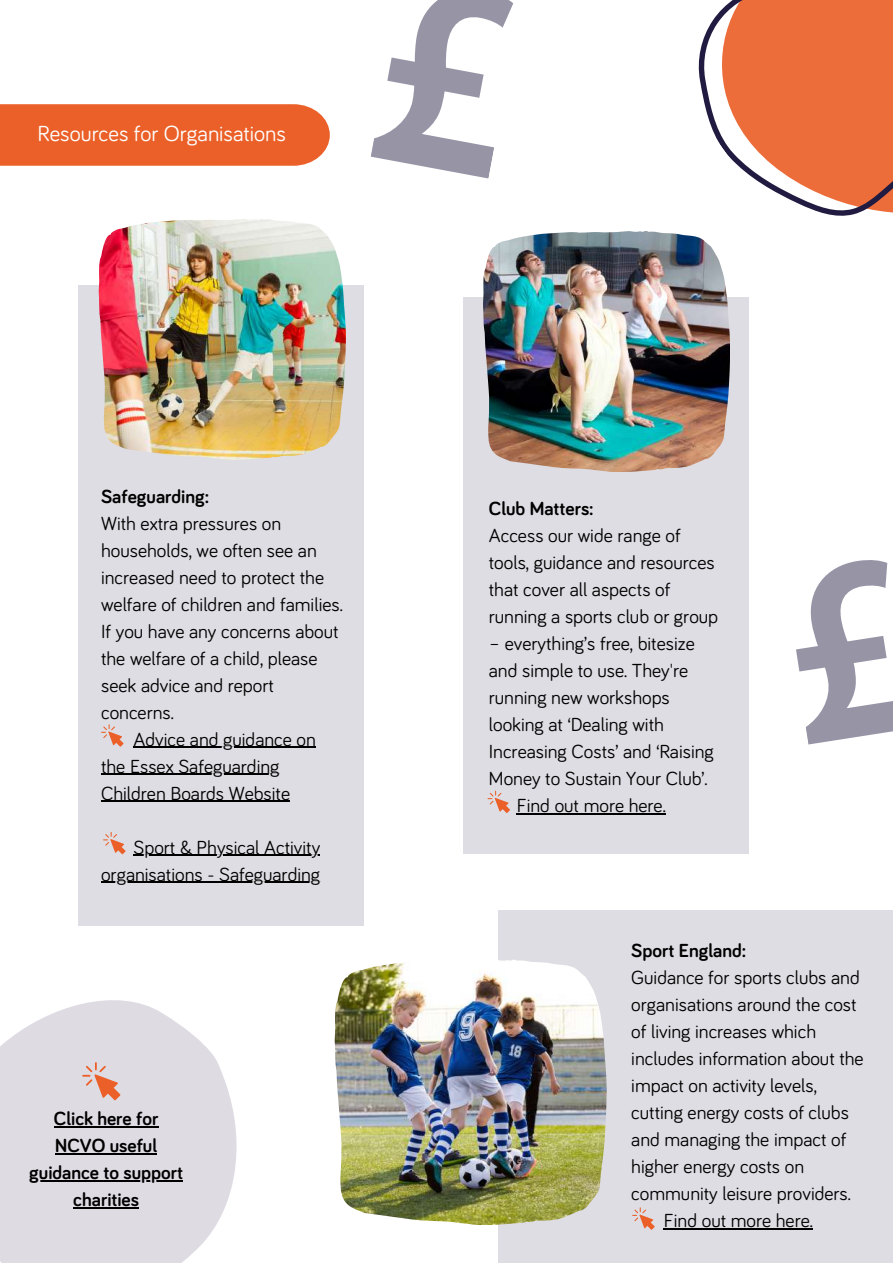
<style>
.page{position:relative;width:893px;height:1264px;background:#fff}
.page>*{position:absolute;margin:0;border:0;box-sizing:border-box;transform-origin:0 0}
.t1{font:22.5px "Bariol";color:#fefefd}
.t2{font:19.5px/27px "Bariol";color:#000}
.t3{font:700 19.5px/27px "Bariol";color:#000;text-align:center}
</style>
<div class="page">
<div style="left:0;top:104px;width:330px;height:62px;background:#eb6028"></div>
<svg style="left:698px;top:0;width:194px;height:216px;fill:#ec6d3a"></svg>
<div style="left:78px;top:285px;width:286px;height:640px;background:#dedde3"></div>
<img style="left:99px;top:219px;width:246px;height:240px">
<hr style="left:133px;top:746px;width:183px;height:2px;background:#000">
<hr style="left:101px;top:773px;width:178px;height:1px;background:#000">
<hr style="left:101px;top:800px;width:189px;height:1px;background:#000">
<hr style="left:133px;top:854px;width:187px;height:1px;background:#000">
<hr style="left:101px;top:881px;width:219px;height:1px;background:#000">
<svg style="left:101px;top:724px;width:23px;height:22px"></svg>
<svg style="left:103px;top:832px;width:23px;height:22px"></svg>
<div style="left:462px;top:297px;width:286px;height:557px;background:#dedde3"></div>
<img style="left:483px;top:231px;width:246px;height:241px">
<hr style="left:516px;top:813px;width:149px;height:1px;background:#000">
<svg style="left:487px;top:790px;width:23px;height:23px"></svg>
<div style="left:498px;top:910px;width:394px;height:352px;background:#dedde3"></div>
<img style="left:334px;top:959px;width:272px;height:265px">
<hr style="left:663px;top:1228px;width:149px;height:1px;background:#000">
<svg style="left:632px;top:1207px;width:22px;height:22px"></svg>
<svg style="left:0;top:1000px;width:237px;height:262px;background:#e0dde4"></svg>
<svg style="left:82px;top:1062px;width:38px;height:38px"></svg>
<hr style="left:54px;top:1125px;width:104px;height:2px;background:#000">
<hr style="left:55px;top:1152px;width:102px;height:2px;background:#000">
<hr style="left:29px;top:1179px;width:154px;height:2px;background:#000">
<hr style="left:73px;top:1206px;width:66px;height:2px;background:#000">
<svg style="left:371px;top:0;width:143px;height:179px"></svg>
<svg style="left:796px;top:560px;width:96px;height:184px"></svg>
<p class="t1" style="left:38px;top:123px;width:250px">Resources for Organisations</p>
<p class="t3" style="left:101px;top:483px;width:110px">Safeguarding:</p>
<p class="t2" style="left:101px;top:510px;width:243px">With extra pressures on households, we often see an increased need to protect the welfare of children and families.<br>If you have any concerns about the welfare of a child, please seek advice and report concerns.</p>
<p class="t2" style="left:101px;top:726px;width:216px;text-indent:32px">Advice and guidance on the Essex Safeguarding<br>Children Boards Website</p>
<p class="t2" style="left:101px;top:834px;width:221px;text-align:right">Sport &amp; Physical Activity organisations - Safeguarding</p>
<p class="t3" style="left:29px;top:1105px;width:155px">Click here for<br>NCVO useful guidance to support charities</p>
<p class="t3" style="left:489px;top:496px;width:106px">Club Matters:</p>
<p class="t2" style="left:489px;top:523px;width:231px">Access our wide range of tools, guidance and resources that cover all aspects of running a sports club or group</p>
<p class="t2" style="left:489px;top:630px;width:207px">– everything’s free, bitesize</p>
<p class="t2" style="left:489px;top:657px;width:201px">and simple to use. They're</p>
<p class="t2" style="left:489px;top:684px;width:182px">running new workshops</p>
<p class="t2" style="left:489px;top:711px;width:176px">looking at ‘Dealing with</p>
<p class="t2" style="left:489px;top:738px;width:226px">Increasing Costs’ and ‘Raising</p>
<p class="t2" style="left:489px;top:765px;width:220px">Money to Sustain Your Club’.</p>
<p class="t2" style="left:516px;top:792px;width:151px">Find out more here.</p>
<p class="t3" style="left:631px;top:938px;width:116px">Sport England:</p>
<p class="t2" style="left:631px;top:965px;width:230px">Guidance for sports clubs and</p>
<p class="t2" style="left:631px;top:992px;width:227px">organisations around the cost</p>
<p class="t2" style="left:631px;top:1019px;width:186px">of living increases which</p>
<p class="t2" style="left:631px;top:1046px;width:234px">includes information about the</p>
<p class="t2" style="left:631px;top:1073px;width:187px">impact on activity levels,</p>
<p class="t2" style="left:631px;top:1100px;width:219px">cutting energy costs of clubs</p>
<p class="t2" style="left:631px;top:1126px;width:216px">and managing the impact of</p>
<p class="t2" style="left:631px;top:1153px;width:174px">higher energy costs on</p>
<p class="t2" style="left:631px;top:1180px;width:221px">community leisure providers.</p>
<p class="t2" style="left:663px;top:1207px;width:151px">Find out more here.</p>
</div>
